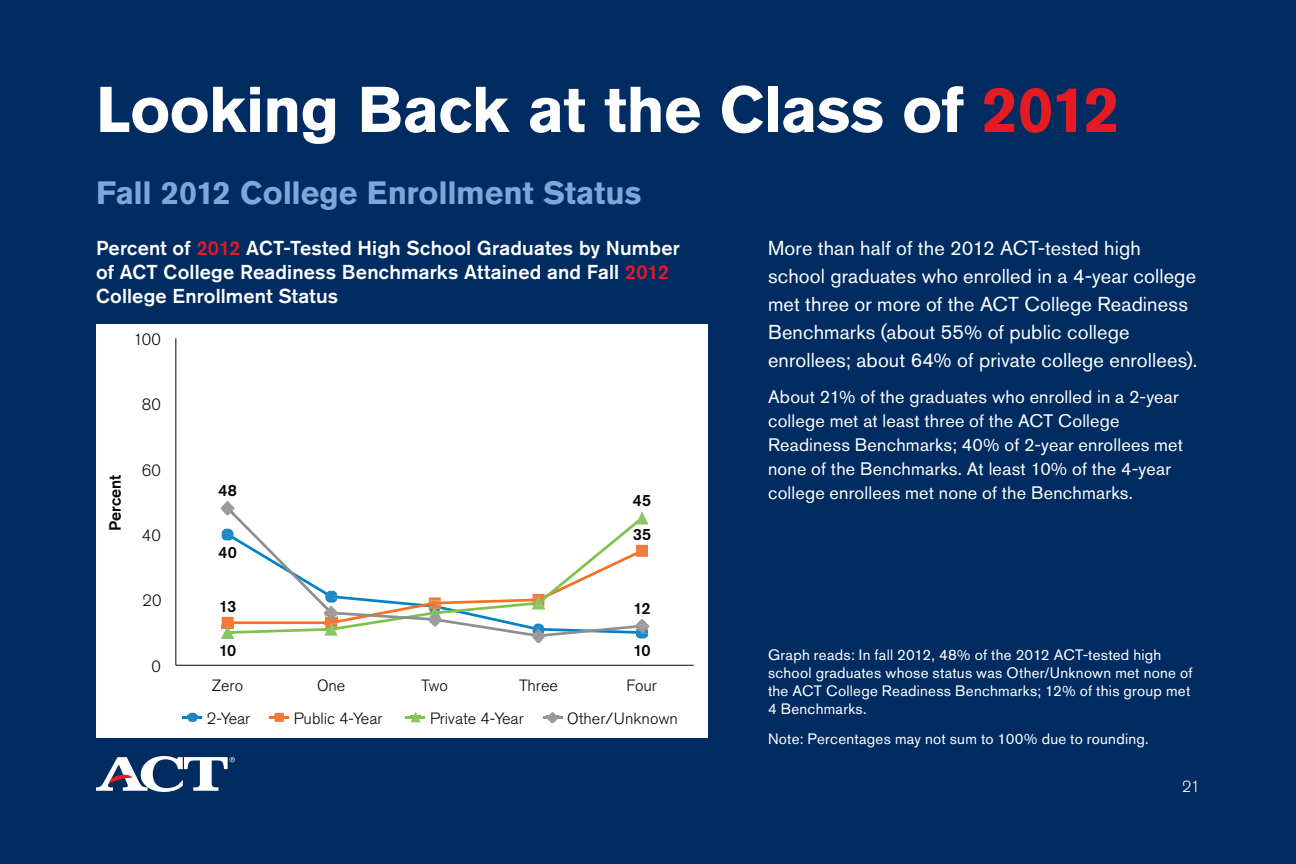
<style>
.page{position:relative;width:1296px;height:864px;background:#002c62}
.page>*{position:absolute;margin:0;border:0;box-sizing:border-box;transform-origin:0 0}
.t1{font:700 64px "Akzidenz Grotesk Std";letter-spacing:-.015em;color:#fff}
.t2{font:700 32px "Akzidenz Grotesk Std";letter-spacing:-.005em;color:#7ca7d8}
.t3{font:20px/28px "Akzidenz Grotesk Std";letter-spacing:.005em;color:#fff}
.t4{font:500 20px/24px "Akzidenz Grotesk Std";letter-spacing:.005em;color:#fff}
.t5{font:18px/24px "Akzidenz Grotesk Std";letter-spacing:.01em;color:#fff}
.t6{font:300 16.2px "Akzidenz Grotesk Std";color:#040504}
.t7{font:500 16.2px "Akzidenz Grotesk Std";color:#040504}
.t8{font:300 16px "Akzidenz Grotesk Std";color:#fff}
.t9{font:15px/18px "Akzidenz Grotesk Std";letter-spacing:.02em;color:#fff}
.s1{color:#e51a23}
</style>
<div class="page">
<svg style="left:96px;top:756px;width:139px;height:36px"></svg>
<div style="left:98px;top:324px;width:607px;height:413px;background:#fff"></div>
<hr style="left:176px;top:338px;width:1px;height:327px;background:#040504">
<hr style="left:176px;top:665px;width:518px;height:1px;background:#040504">
<img style="left:220px;top:501px;width:13px;height:8px">
<img style="left:534px;top:639px;width:9px;height:4px">
<svg style="left:221px;top:506px;width:427px;height:133px"></svg>
<hr style="left:182px;top:716px;width:20px;height:3px;background:#0182c6">
<svg style="left:188px;top:713px;width:9px;height:9px"></svg>
<hr style="left:269px;top:716px;width:20px;height:3px;background:#f47121">
<svg style="left:275px;top:713px;width:9px;height:9px"></svg>
<hr style="left:406px;top:716px;width:19px;height:3px;background:#7dc34b">
<svg style="left:410px;top:712px;width:11px;height:10px"></svg>
<hr style="left:543px;top:716px;width:20px;height:3px;background:#8f8f8f">
<svg style="left:547px;top:711px;width:12px;height:12px"></svg>
<h1 class="t1" style="left:96px;top:73px;width:1025px">Looking Back at the Class of <span class="s1">2012</span></h1>
<h2 class="t2" style="left:96px;top:174px;width:547px">Fall 2012 College Enrollment Status</h2>
<h3 class="t4" style="left:96px;top:236px;width:585px">Percent of <span class="s1">2012</span> ACT-Tested High School Graduates by Number of ACT College Readiness Benchmarks Attained and Fall <span class="s1">2012<br></span>College Enrollment Status</h3>
<p class="t6" style="left:134px;top:330px;width:29px">100</p>
<p class="t6" style="left:142px;top:395px;width:21px">80</p>
<p class="t7" style="left:105px;top:531px;width:57px;rotate:-90deg">Percent</p>
<p class="t6" style="left:142px;top:461px;width:21px">60</p>
<p class="t6" style="left:142px;top:526px;width:21px">40</p>
<p class="t6" style="left:143px;top:592px;width:20px">20</p>
<p class="t6" style="left:152px;top:657px;width:11px">0</p>
<p class="t7" style="left:219px;top:480px;width:20px">48</p>
<p class="t7" style="left:219px;top:542px;width:20px">40</p>
<p class="t7" style="left:219px;top:597px;width:19px">13</p>
<p class="t7" style="left:219px;top:641px;width:19px">10</p>
<p class="t7" style="left:633px;top:490px;width:20px">45</p>
<p class="t7" style="left:633px;top:525px;width:20px">35</p>
<p class="t7" style="left:634px;top:598px;width:18px">12</p>
<p class="t7" style="left:633px;top:640px;width:19px">10</p>
<p class="t6" style="left:212px;top:677px;width:33px">Zero</p>
<p class="t6" style="left:317px;top:677px;width:30px">One</p>
<p class="t6" style="left:421px;top:677px;width:28px">Two</p>
<p class="t6" style="left:519px;top:677px;width:40px">Three</p>
<p class="t6" style="left:627px;top:677px;width:32px">Four</p>
<p class="t6" style="left:207px;top:709px;width:45px">2-Year</p>
<p class="t6" style="left:294px;top:709px;width:90px">Public 4-Year</p>
<p class="t6" style="left:430px;top:709px;width:95px">Private 4-Year</p>
<p class="t6" style="left:567px;top:709px;width:112px">Other/Unknown</p>
<h3 class="t3" style="left:768px;top:234px;width:431px">More than half of the 2012 ACT-tested high school graduates who enrolled in a 4-year college met three or more of the ACT College Readiness Benchmarks (about 55% of public college enrollees; about 64% of private college enrollees).</h3>
<p class="t5" style="left:768px;top:385px;width:417px">About 21% of the graduates who enrolled in a 2-year college met at least three of the ACT College Readiness Benchmarks; 40% of 2-year enrollees met none of the Benchmarks. At least 10% of the 4-year college enrollees met none of the Benchmarks.</p>
<p class="t9" style="left:768px;top:646px;width:426px">Graph reads: In fall 2012, 48% of the 2012 ACT-tested high school graduates whose status was Other/Unknown met none of the ACT College Readiness Benchmarks; 12% of this group met 4 Benchmarks.</p>
<p class="t9" style="left:768px;top:730px;width:382px">Note: Percentages may not sum to 100% due to rounding.</p>
<p class="t8" style="left:1182px;top:778px;width:19px">21</p>
</div>
